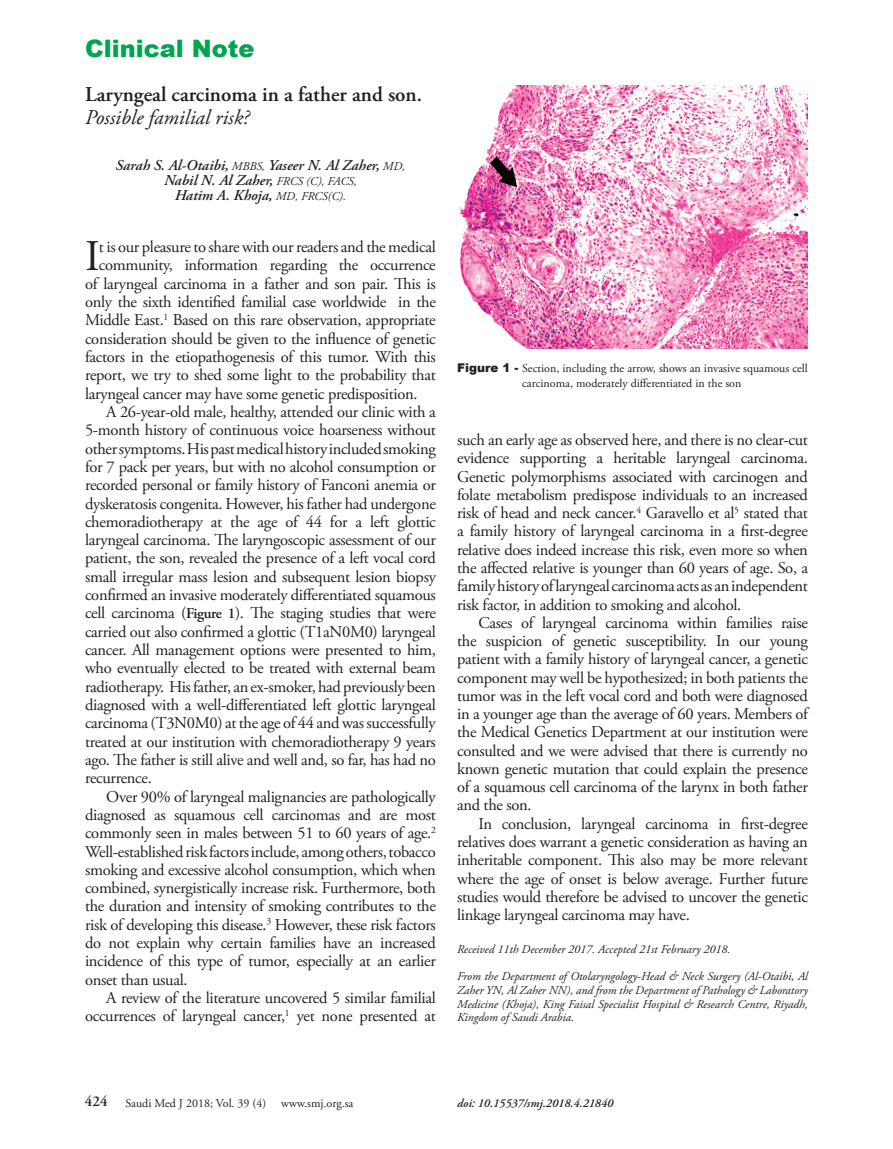
<style>
.page{position:relative;width:893px;height:1149px;background:#fff}
.page>*{position:absolute;margin:0;border:0;box-sizing:border-box;transform-origin:0 0}
.t1{font:43.65px "Adobe Garamond Pro";color:#231f20}
.t2{font:900 24px "Arial";color:#00a54f}
.t3{font:600 21px/22.8px "Adobe Garamond Pro";color:#231f20}
.t4{font:16.5px/18.3px "Adobe Garamond Pro";letter-spacing:-.02em;color:#231f20;text-align:justify}
.t5{font:italic 600 15px "Adobe Garamond Pro";color:#231f20}
.t6{font:600 15px "Adobe Garamond Pro";color:#231f20}
.t7{font:italic 12px/13.8px "Adobe Garamond Pro";color:#231f20;text-align:justify}
.t8{font:12px/15px "Adobe Garamond Pro";color:#231f20;text-align:center}
.t9{font:italic 600 12px "Adobe Garamond Pro";color:#231f20}
.s1{font-weight:400;font-style:italic}
.s2{font-weight:400;font-size:12px}
.s3{font-weight:600;font-size:15px}
.s4{font-family:"Arial";font-weight:900}
</style>
<div class="page">
<img style="left:459px;top:86px;width:349px;height:262px">
<p class="t2" style="left:85px;top:31px;width:171px">Clinical Note</p>
<p class="t3" style="left:85px;top:83px;width:339px">Laryngeal carcinoma in a father and son.<br><span class="s1">Possible familial risk?</span></p>
<p class="t5" style="left:116px;top:156px;width:291px">Sarah S. Al-Otaibi, <span class="s2">MBBS,</span> Yaseer N. Al Zaher, <span class="s2">MD,</span></p>
<p class="t5" style="left:164px;top:171px;width:194px">Nabil N. Al Zaher, <span class="s2">FRCS (C), FACS,</span></p>
<p class="t5" style="left:175px;top:187px;width:173px">Hatim A. Khoja, <span class="s2">MD, FRCS(C).</span></p>
<p class="t1" style="left:85px;top:230px;width:16px">I</p>
<p class="t4" style="left:99px;top:238px;width:338px">t is our pleasure to share with our readers and the medical</p>
<p class="t4" style="left:99px;top:256px;width:338px">community, information regarding the occurrence</p>
<p class="t4" style="left:85px;top:275px;width:352px">of laryngeal carcinoma in a father and son pair. This is</p>
<p class="t4" style="left:85px;top:293px;width:352px">only the sixth identified familial case worldwide in the</p>
<p class="t4" style="left:85px;top:311px;width:352px">Middle East.<sup>1</sup> Based on this rare observation, appropriate</p>
<p class="t4" style="left:85px;top:330px;width:352px">consideration should be given to the influence of genetic</p>
<p class="t4" style="left:85px;top:348px;width:352px">factors in the etiopathogenesis of this tumor. With this</p>
<p class="t4" style="left:85px;top:366px;width:352px">report, we try to shed some light to the probability that</p>
<p class="t4" style="left:85px;top:385px;width:334px">laryngeal cancer may have some genetic predisposition.</p>
<p class="t4" style="left:85px;top:403px;width:352px;text-indent:21px">A 26-year-old male, healthy, attended our clinic with a 5-month history of continuous voice hoarseness without other symptoms. His past medical history included smoking for 7 pack per years, but with no alcohol consumption or recorded personal or family history of Fanconi anemia or dyskeratosis congenita. However, his father had undergone chemoradiotherapy at the age of 44 for a left glottic laryngeal carcinoma. The laryngoscopic assessment of our patient, the son, revealed the presence of a left vocal cord small irregular mass lesion and subsequent lesion biopsy confirmed an invasive moderately differentiated squamous cell carcinoma (<span class="s3">Figure 1</span>). The staging studies that were carried out also confirmed a glottic (T1aN0M0) laryngeal cancer. All management options were presented to him, who eventually elected to be treated with external beam radiotherapy. His father, an ex-smoker, had previously been diagnosed with a well-differentiated left glottic laryngeal carcinoma (T3N0M0) at the age of 44 and was successfully treated at our institution with chemoradiotherapy 9 years ago. The father is still alive and well and, so far, has had no recurrence.</p>
<p class="t4" style="left:85px;top:787px;width:352px;text-indent:21px">Over 90% of laryngeal malignancies are pathologically diagnosed as squamous cell carcinomas and are most commonly seen in males between 51 to 60 years of age.<sup>2<br></sup>Well-established risk factors include, among others, tobacco smoking and excessive alcohol consumption, which when combined, synergistically increase risk. Furthermore, both the duration and intensity of smoking contributes to the risk of developing this disease.<sup>3</sup> However, these risk factors do not explain why certain families have an increased incidence of this type of tumor, especially at an earlier onset than usual.</p>
<p class="t4" style="left:85px;top:988px;width:352px;text-align:right">A review of the literature uncovered 5 similar familial occurrences of laryngeal cancer,<sup>1</sup> yet none presented at</p>
<p class="t8" style="left:457px;top:361px;width:352px"><span class="s4">Figure 1 -</span> Section, including the arrow, shows an invasive squamous cell carcinoma, moderately differentiated in the son</p>
<p class="t4" style="left:457px;top:431px;width:352px">such an early age as observed here, and there is no clear-cut evidence supporting a heritable laryngeal carcinoma.<br>Genetic polymorphisms associated with carcinogen and folate metabolism predispose individuals to an increased risk of head and neck cancer.<sup>4</sup> Garavello et al<sup>5</sup> stated that a family history of laryngeal carcinoma in a first-degree relative does indeed increase this risk, even more so when the affected relative is younger than 60 years of age. So, a family history of laryngeal carcinoma acts as an independent risk factor, in addition to smoking and alcohol.</p>
<p class="t4" style="left:457px;top:613px;width:352px;text-indent:21px">Cases of laryngeal carcinoma within families raise the suspicion of genetic susceptibility. In our young patient with a family history of laryngeal cancer, a genetic component may well be hypothesized; in both patients the tumor was in the left vocal cord and both were diagnosed in a younger age than the average of 60 years. Members of the Medical Genetics Department at our institution were consulted and we were advised that there is currently no known genetic mutation that could explain the presence of a squamous cell carcinoma of the larynx in both father and the son.</p>
<p class="t4" style="left:457px;top:814px;width:352px;text-indent:21px">In conclusion, laryngeal carcinoma in first-degree relatives does warrant a genetic consideration as having an inheritable component. This also may be more relevant where the age of onset is below average. Further future studies would therefore be advised to uncover the genetic linkage laryngeal carcinoma may have.</p>
<p class="t7" style="left:457px;top:941px;width:275px">Received 11th December 2017. Accepted 21st February 2018.</p>
<p class="t7" style="left:457px;top:969px;width:352px">From the Department of Otolaryngology-Head &amp; Neck Surgery (Al-Otaibi, Al Zaher YN, Al Zaher NN), and from the Department of Pathology &amp; Laboratory Medicine (Khoja), King Faisal Specialist Hospital &amp; Research Centre, Riyadh, Kingdom of Saudi Arabia.</p>
<p class="t6" style="left:85px;top:1092px;width:24px">424</p>
<p class="t8" style="left:126px;top:1095px;width:142px">Saudi Med J 2018; Vol. 39 (4)</p>
<p class="t8" style="left:281px;top:1095px;width:74px">www.smj.org.sa</p>
<p class="t9" style="left:457px;top:1095px;width:158px">doi: 10.15537/smj.2018.4.21840</p>
</div>
